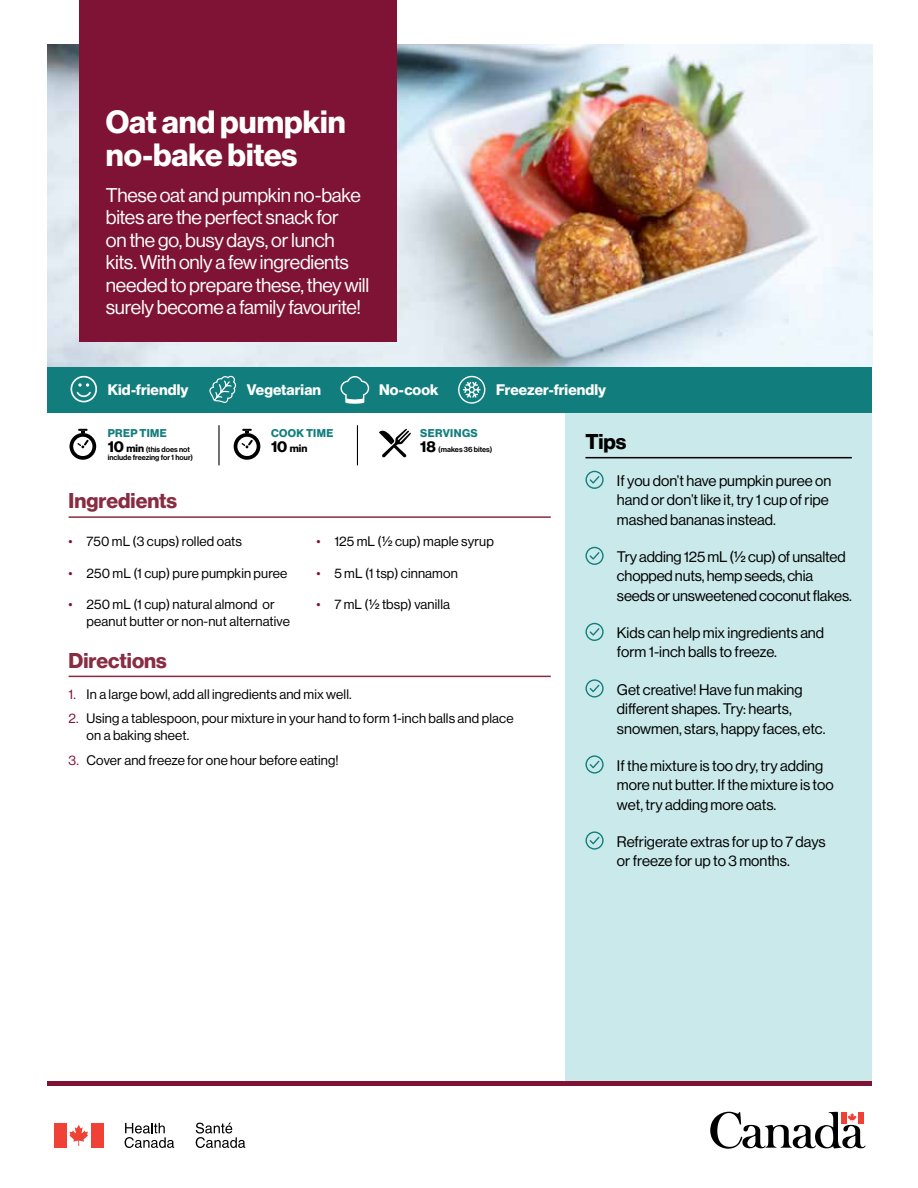
<style>
.page{position:relative;width:918px;height:1188px;background:#fff}
.page>*{position:absolute;margin:0;border:0;box-sizing:border-box;transform-origin:0 0}
.t1{font:31.5px/33px "N Haas Grotesk DS Std 75 Bd";color:#fff}
.t2{font:21px "N Haas Grotesk DS Std 75 Bd";color:#882c42}
.t3{font:21px "N Haas Grotesk DS Std 75 Bd";color:#000}
.t4{font:19.5px/22.5px "N Haas Grotesk DS Std 55 Rg";letter-spacing:-.015em;color:#fff}
.t5{font:15px/19.5px "N Haas Grotesk DS Std 55 Rg";color:#000}
.t6{font:15px "N Haas Grotesk DS Std 75 Bd";letter-spacing:.005em;color:#fff}
.t7{font:13.5px/16.2px "N Haas Grotesk DS Std 55 Rg";letter-spacing:.01em;color:#000}
.t8{font:11.1px "N Haas Grotesk DS Std 75 Bd";letter-spacing:.035em;color:#117e7d}
.t9{font:10.5px "N Haas Grotesk DS Std 75 Bd";color:#000}
.t10{font:7.5px/7.5px "N Haas Grotesk DS Std 65 Md";color:#000}
.s1{font-size:15.45px}
.s2{font-family:"N Haas Grotesk DS Std 75 Bd";font-size:15.45px}
.s3{font-family:"N Haas Grotesk DS Std 75 Bd";font-size:10.5px}
.s4{color:#7f1336}
</style>
<div class="page">
<svg style="left:710px;top:1112px;width:155px;height:37px"></svg>
<div style="left:54px;top:1123px;width:12px;height:25px;background:#ef4135"></div>
<svg style="left:69px;top:1125px;width:19px;height:21px"></svg>
<div style="left:91px;top:1123px;width:12px;height:25px;background:#ef4135"></div>
<svg style="left:125px;top:1123px;width:49px;height:25px"></svg>
<svg style="left:196px;top:1123px;width:49px;height:25px"></svg>
<img style="left:48px;top:44px;width:824px;height:323px">
<div style="left:79px;top:0;width:317px;height:341px;background:#7f1336"></div>
<hr style="left:69px;top:516px;width:482px;height:2px;background:#882c42">
<hr style="left:69px;top:676px;width:482px;height:1px;background:#882c42">
<hr style="left:218px;top:425px;width:2px;height:40px;background:#000">
<hr style="left:357px;top:425px;width:1px;height:40px;background:#000">
<svg style="left:70px;top:429px;width:26px;height:31px"></svg>
<svg style="left:234px;top:429px;width:26px;height:31px"></svg>
<svg style="left:379px;top:428px;width:32px;height:30px"></svg>
<div style="left:565px;top:412px;width:307px;height:669px;background:#cae9ea"></div>
<hr style="left:585px;top:457px;width:267px;height:1px;background:#000">
<svg style="left:585px;top:471px;width:19px;height:18px"></svg>
<svg style="left:585px;top:547px;width:19px;height:18px"></svg>
<svg style="left:585px;top:623px;width:19px;height:18px"></svg>
<svg style="left:585px;top:679px;width:19px;height:19px"></svg>
<svg style="left:585px;top:755px;width:19px;height:19px"></svg>
<svg style="left:585px;top:831px;width:19px;height:19px"></svg>
<div style="left:48px;top:367px;width:824px;height:45px;background:#117e7d"></div>
<div style="left:48px;top:1081px;width:824px;height:5px;background:#7f1336"></div>
<svg style="left:71px;top:376px;width:26px;height:26px"></svg>
<svg style="left:209px;top:376px;width:27px;height:27px"></svg>
<svg style="left:340px;top:376px;width:29px;height:28px"></svg>
<svg style="left:458px;top:376px;width:27px;height:28px"></svg>
<h1 class="t1" style="left:106px;top:106px;width:241px">Oat and pumpkin no-bake bites</h1>
<h3 class="t4" style="left:106px;top:184px;width:265px">These oat and pumpkin no-bake bites are the perfect snack for<br>on the go, busy days, or lunch kits. With only a few ingredients needed to prepare these, they will surely become a family favourite!</h3>
<p class="t6" style="left:108px;top:381px;width:82px">Kid-friendly</p>
<p class="t6" style="left:247px;top:381px;width:76px">Vegetarian</p>
<p class="t6" style="left:379px;top:381px;width:61px">No-cook</p>
<p class="t6" style="left:496px;top:381px;width:112px">Freezer-friendly</p>
<p class="t8" style="left:271px;top:427px;width:64px">COOK TIME</p>
<p class="t9" style="left:271px;top:442px;width:38px"><span class="s1">10</span> min</p>
<p class="t8" style="left:420px;top:427px;width:59px">SERVINGS</p>
<p class="t10" style="left:420px;top:446px;width:74px"><span class="s2">18</span> (makes 36 bites)</p>
<h2 class="t3" style="left:585px;top:429px;width:43px">Tips</h2>
<p class="t5" style="left:617px;top:471px;width:216px">If you don’t have pumpkin puree on hand or don’t like it, try 1 cup of ripe mashed bananas instead.</p>
<p class="t5" style="left:617px;top:547px;width:236px">Try adding 125 mL (½ cup) of unsalted chopped nuts, hemp seeds, chia seeds or unsweetened coconut flakes.</p>
<p class="t5" style="left:617px;top:623px;width:209px">Kids can help mix ingredients and form 1-inch balls to freeze.</p>
<p class="t5" style="left:617px;top:680px;width:210px">Get creative! Have fun making different shapes. Try: hearts, snowmen, stars, happy faces, etc.</p>
<p class="t5" style="left:617px;top:756px;width:218px">If the mixture is too dry, try adding more nut butter. If the mixture is too wet, try adding more oats.</p>
<p class="t5" style="left:617px;top:832px;width:210px">Refrigerate extras for up to 7 days or freeze for up to 3 months.</p>
<p class="t8" style="left:108px;top:427px;width:61px">PREP TIME</p>
<p class="t10" style="left:108px;top:446px;width:87px"><span class="s2">10</span> <span class="s3">min</span> (this does not include freezing for 1 hour)</p>
<h2 class="t2" style="left:69px;top:489px;width:110px">Ingredients</h2>
<p class="t7" style="left:69px;top:534px;width:175px"><span class="s4">•</span> 750 mL (3 cups) rolled oats</p>
<p class="t7" style="left:69px;top:565px;width:220px"><span class="s4">•</span> 250 mL (1 cup) pure pumpkin puree</p>
<p class="t7" style="left:87px;top:597px;width:205px;text-indent:-18px"><span class="s4">•</span> 250 mL (1 cup) natural almond or peanut butter or non-nut alternative</p>
<p class="t7" style="left:316px;top:534px;width:179px"><span class="s4">•</span> 125 mL (½ cup) maple syrup</p>
<p class="t7" style="left:316px;top:565px;width:143px"><span class="s4">•</span> 5 mL (1 tsp) cinnamon</p>
<p class="t7" style="left:316px;top:597px;width:135px"><span class="s4">•</span> 7 mL (½ tbsp) vanilla</p>
<h2 class="t2" style="left:69px;top:648px;width:100px">Directions</h2>
<p class="t7" style="left:69px;top:686px;width:285px"><span class="s4">1.</span> In a large bowl, add all ingredients and mix well.</p>
<p class="t7" style="left:87px;top:711px;width:428px;text-indent:-18px"><span class="s4">2.</span> Using a tablespoon, pour mixture in your hand to form 1-inch balls and place on a baking sheet.</p>
<p class="t7" style="left:69px;top:752px;width:272px"><span class="s4">3.</span> Cover and freeze for one hour before eating!</p>
</div>
